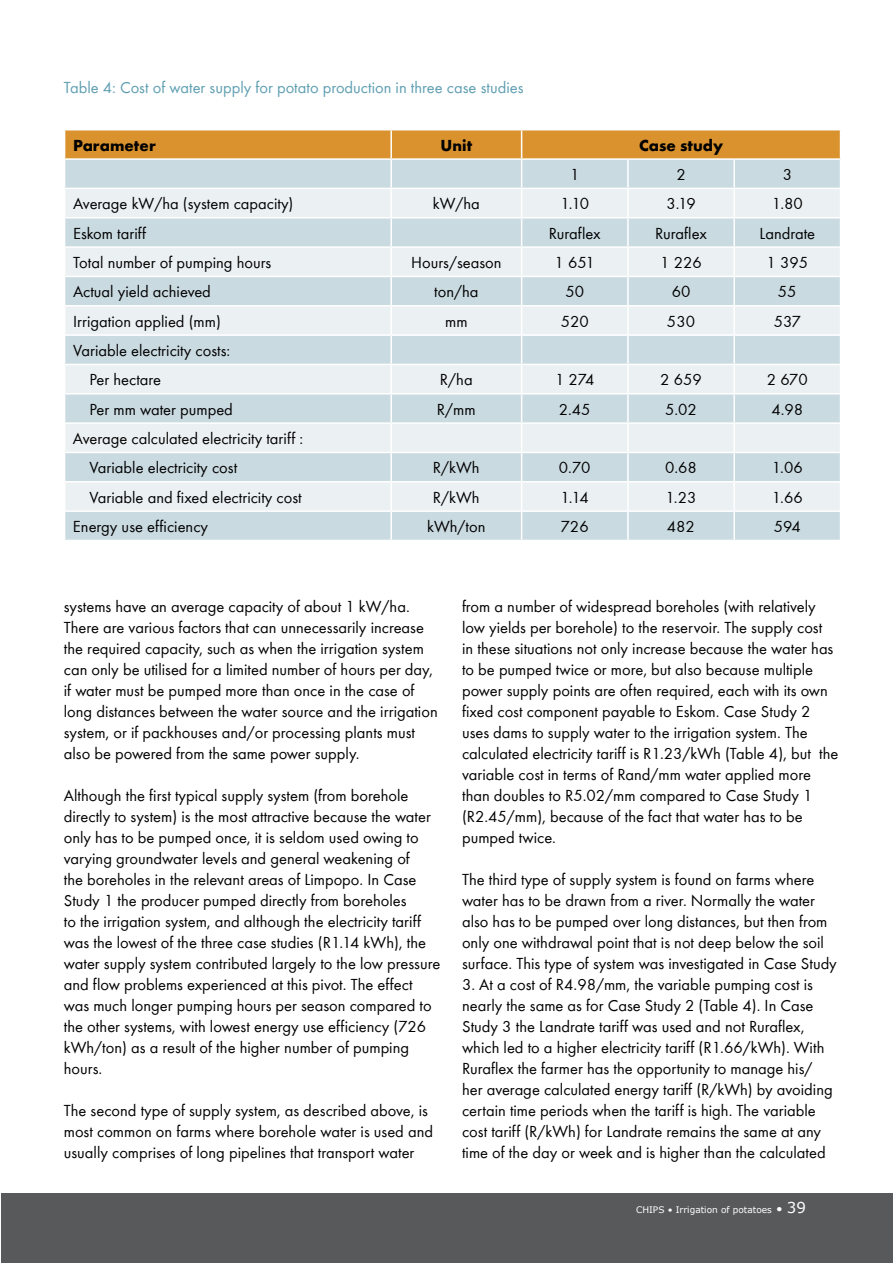
<style>
.page{position:relative;width:893px;height:1263px;background:#fff}
.page>*{position:absolute;margin:0;border:0;box-sizing:border-box;transform-origin:0 0}
.t1{font:16.5px/21px "Bright";color:#000}
.t2{font:16.5px "Bright";color:#5d9eb1}
.t3{font:700 16.5px "Bright";color:#000}
.t4{font:9px "MS Reference Sans Serif";color:#fff}
.s1{font-size:12px}
.s2{font-size:15px}
</style>
<div class="page">
<div style="left:1px;top:1193px;width:892px;height:70px;background:#58595b"></div>
<svg style="left:64px;top:130px;width:777px;height:410px;background:#dbe0dd"></svg>
<p class="t2" style="left:64px;top:79px;width:461px">Table 4: Cost of water supply for potato production in three case studies</p>
<p class="t3" style="left:73px;top:135px;width:84px">Parameter</p>
<p class="t3" style="left:441px;top:135px;width:33px">Unit</p>
<p class="t3" style="left:639px;top:135px;width:86px">Case study</p>
<p class="t1" style="left:570px;top:164px;width:11px">1</p>
<p class="t1" style="left:676px;top:164px;width:11px">2</p>
<p class="t1" style="left:783px;top:164px;width:11px">3</p>
<p class="t1" style="left:73px;top:193px;width:222px">Average kW/ha (system capacity)</p>
<p class="t1" style="left:433px;top:193px;width:49px">kW/ha</p>
<p class="t1" style="left:560px;top:193px;width:30px">1.10</p>
<p class="t1" style="left:666px;top:193px;width:31px">3.19</p>
<p class="t1" style="left:772px;top:193px;width:32px">1.80</p>
<p class="t1" style="left:73px;top:223px;width:75px">Eskom tariff</p>
<p class="t1" style="left:549px;top:223px;width:53px">Ruraflex</p>
<p class="t1" style="left:655px;top:223px;width:53px">Ruraflex</p>
<p class="t1" style="left:759px;top:223px;width:57px">Landrate</p>
<p class="t1" style="left:73px;top:252px;width:200px">Total number of pumping hours</p>
<p class="t1" style="left:411px;top:252px;width:92px">Hours/season</p>
<p class="t1" style="left:555px;top:252px;width:42px">1 651</p>
<p class="t1" style="left:660px;top:252px;width:43px">1 226</p>
<p class="t1" style="left:766px;top:252px;width:43px">1 395</p>
<p class="t1" style="left:73px;top:281px;width:139px">Actual yield achieved</p>
<p class="t1" style="left:434px;top:281px;width:46px">ton/ha</p>
<p class="t1" style="left:565px;top:281px;width:20px">50</p>
<p class="t1" style="left:672px;top:281px;width:20px">60</p>
<p class="t1" style="left:778px;top:281px;width:20px">55</p>
<p class="t1" style="left:73px;top:311px;width:149px">Irrigation applied (mm)</p>
<p class="t1" style="left:445px;top:311px;width:24px">mm</p>
<p class="t1" style="left:561px;top:311px;width:30px">520</p>
<p class="t1" style="left:667px;top:311px;width:30px">530</p>
<p class="t1" style="left:774px;top:311px;width:29px">537</p>
<p class="t1" style="left:90px;top:336px;width:142px;line-height:29.4px;text-indent:-16px">Variable electricity costs:<br>Per hectare</p>
<p class="t1" style="left:440px;top:369px;width:34px">R/ha</p>
<p class="t1" style="left:555px;top:369px;width:41px">1 274</p>
<p class="t1" style="left:660px;top:369px;width:43px">2 659</p>
<p class="t1" style="left:767px;top:369px;width:42px">2 670</p>
<p class="t1" style="left:89px;top:399px;width:145px">Per mm water pumped</p>
<p class="t1" style="left:437px;top:399px;width:40px">R/mm</p>
<p class="t1" style="left:559px;top:399px;width:33px">2.45</p>
<p class="t1" style="left:665px;top:399px;width:33px">5.02</p>
<p class="t1" style="left:771px;top:399px;width:33px">4.98</p>
<p class="t1" style="left:89px;top:424px;width:215px;line-height:29.4px;text-indent:-16px">Average calculated electricity tariff :<br>Variable electricity cost</p>
<p class="t1" style="left:433px;top:457px;width:48px">R/kWh</p>
<p class="t1" style="left:559px;top:457px;width:33px">0.70</p>
<p class="t1" style="left:665px;top:457px;width:33px">0.68</p>
<p class="t1" style="left:772px;top:457px;width:32px">1.06</p>
<p class="t1" style="left:89px;top:487px;width:214px">Variable and fixed electricity cost</p>
<p class="t1" style="left:433px;top:487px;width:48px">R/kWh</p>
<p class="t1" style="left:560px;top:487px;width:30px">1.14</p>
<p class="t1" style="left:665px;top:487px;width:32px">1.23</p>
<p class="t1" style="left:772px;top:487px;width:32px">1.66</p>
<p class="t1" style="left:73px;top:516px;width:137px">Energy use efficiency</p>
<p class="t1" style="left:427px;top:516px;width:60px">kWh/ton</p>
<p class="t1" style="left:561px;top:516px;width:30px">726</p>
<p class="t1" style="left:667px;top:516px;width:30px">482</p>
<p class="t1" style="left:774px;top:516px;width:28px">594</p>
<p class="t1" style="left:64px;top:596px;width:375px">systems have an average capacity of about 1 kW/ha.<br>There are various factors that can unnecessarily increase the required capacity, such as when the irrigation system can only be utilised for a limited number of hours per day, if water must be pumped more than once in the case of long distances between the water source and the irrigation system, or if packhouses and/or processing plants must also be powered from the same power supply.</p>
<p class="t1" style="left:64px;top:785px;width:378px">Although the first typical supply system (from borehole directly to system) is the most attractive because the water only has to be pumped once, it is seldom used owing to varying groundwater levels and general weakening of<br>the boreholes in the relevant areas of Limpopo. In Case Study 1 the producer pumped directly from boreholes<br>to the irrigation system, and although the electricity tariff was the lowest of the three case studies (R1.14 kWh), the water supply system contributed largely to the low pressure and flow problems experienced at this pivot. The effect was much longer pumping hours per season compared to the other systems, with lowest energy use efficiency (726 kWh/ton) as a result of the higher number of pumping hours.</p>
<p class="t1" style="left:64px;top:1100px;width:371px">The second type of supply system, as described above, is most common on farms where borehole water is used and usually comprises of long pipelines that transport water</p>
<p class="t1" style="left:462px;top:596px;width:378px">from a number of widespread boreholes (with relatively low yields per borehole) to the reservoir. The supply cost<br>in these situations not only increase because the water has to be pumped twice or more, but also because multiple power supply points are often required, each with its own fixed cost component payable to Eskom. Case Study 2 uses dams to supply water to the irrigation system. The calculated electricity tariff is R1.23/kWh (Table 4), but the variable cost in terms of Rand/mm water applied more than doubles to R5.02/mm compared to Case Study 1 (R2.45/mm), because of the fact that water has to be pumped twice.</p>
<p class="t1" style="left:462px;top:869px;width:376px">The third type of supply system is found on farms where water has to be drawn from a river. Normally the water also has to be pumped over long distances, but then from only one withdrawal point that is not deep below the soil surface. This type of system was investigated in Case Study</p>
<p class="t1" style="left:462px;top:974px;width:372px">3. At a cost of R4.98/mm, the variable pumping cost is nearly the same as for Case Study 2 (Table 4). In Case Study 3 the Landrate tariff was used and not Ruraflex, which led to a higher electricity tariff (R1.66/kWh). With Ruraflex the farmer has the opportunity to manage his/ her average calculated energy tariff (R/kWh) by avoiding certain time periods when the tariff is high. The variable cost tariff (R/kWh) for Landrate remains the same at any time of the day or week and is higher than the calculated</p>
<p class="t4" style="left:636px;top:1204px;width:171px">CHIPS • Irrigation of potatoes <span class="s1">•</span> <span class="s2">39</span></p>
</div>
